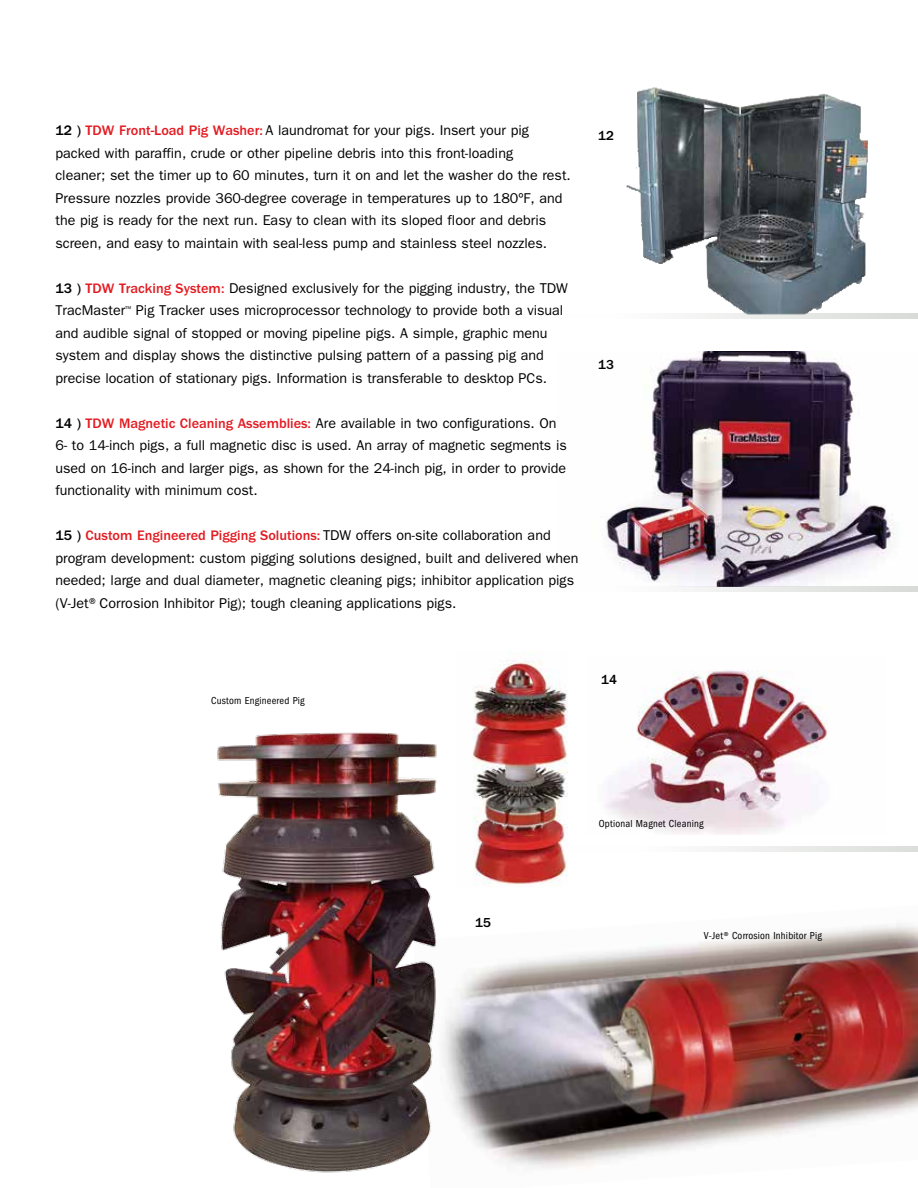
<style>
.page{position:relative;width:918px;height:1188px;background:#fff}
.page>*{position:absolute;margin:0;border:0;box-sizing:border-box;transform-origin:0 0}
.t1{font:14.25px/22.5px "ITC Franklin Gothic Std";color:#000}
.t2{font:500 13.5px "ITC Franklin Gothic Std";color:#000}
.t3{font:condensed 10.5px "ITC Franklin Gothic Std";letter-spacing:.02em;color:#000}
.s1{font-weight:500}
.s2{font-weight:500;color:#e31b22}
</style>
<div class="page">
<img style="left:465px;top:923px;width:453px;height:246px">
<img style="left:606px;top:351px;width:288px;height:235px">
<img style="left:604px;top:670px;width:224px;height:165px">
<img style="left:626px;top:87px;width:242px;height:226px">
<svg style="left:713px;top:846px;width:205px;height:6px"></svg>
<svg style="left:669px;top:586px;width:249px;height:6px"></svg>
<svg style="left:686px;top:313px;width:232px;height:6px"></svg>
<img style="left:217px;top:732px;width:248px;height:441px">
<img style="left:456px;top:651px;width:112px;height:236px">
<p class="t1" style="left:55px;top:119px;width:517px"><span class="s1">12 )</span> <span class="s2">TDW Front-Load Pig Washer:</span> A laundromat for your pigs. Insert your pig packed with paraffin, crude or other pipeline debris into this front-loading<br>cleaner; set the timer up to 60 minutes, turn it on and let the washer do the rest.<br>Pressure nozzles provide 360-degree coverage in temperatures up to 180ºF, and the pig is ready for the next run. Easy to clean with its sloped floor and debris screen, and easy to maintain with seal-less pump and stainless steel nozzles.</p>
<p class="t1" style="left:55px;top:277px;width:514px"><span class="s1">13 )</span> <span class="s2">TDW Tracking System:</span> Designed exclusively for the pigging industry, the TDW TracMaster<sup>™</sup> Pig Tracker uses microprocessor technology to provide both a visual and audible signal of stopped or moving pipeline pigs. A simple, graphic menu system and display shows the distinctive pulsing pattern of a passing pig and precise location of stationary pigs. Information is transferable to desktop PCs.</p>
<p class="t1" style="left:55px;top:412px;width:513px"><span class="s1">14 )</span> <span class="s2">TDW Magnetic Cleaning Assemblies:</span> Are available in two configurations. On 6- to 14-inch pigs, a full magnetic disc is used. An array of magnetic segments is used on 16-inch and larger pigs, as shown for the 24-inch pig, in order to provide functionality with minimum cost.</p>
<p class="t1" style="left:55px;top:524px;width:525px"><span class="s1">15 )</span> <span class="s2">Custom Engineered Pigging Solutions:</span> TDW offers on-site collaboration and program development: custom pigging solutions designed, built and delivered when needed; large and dual diameter, magnetic cleaning pigs; inhibitor application pigs (V-Jet®Corrosion Inhibitor Pig); tough cleaning applications pigs.</p>
<p class="t2" style="left:598px;top:128px;width:17px">12</p>
<p class="t2" style="left:598px;top:357px;width:17px">13</p>
<p class="t3" style="left:211px;top:694px;width:95px">Custom Engineered Pig</p>
<p class="t2" style="left:601px;top:672px;width:17px">14</p>
<p class="t2" style="left:475px;top:915px;width:17px">15</p>
<p class="t3" style="left:599px;top:818px;width:106px">Optional Magnet Cleaning</p>
<p class="t3" style="left:704px;top:929px;width:119px">V-Jet® Corrosion Inhibitor Pig</p>
</div>
